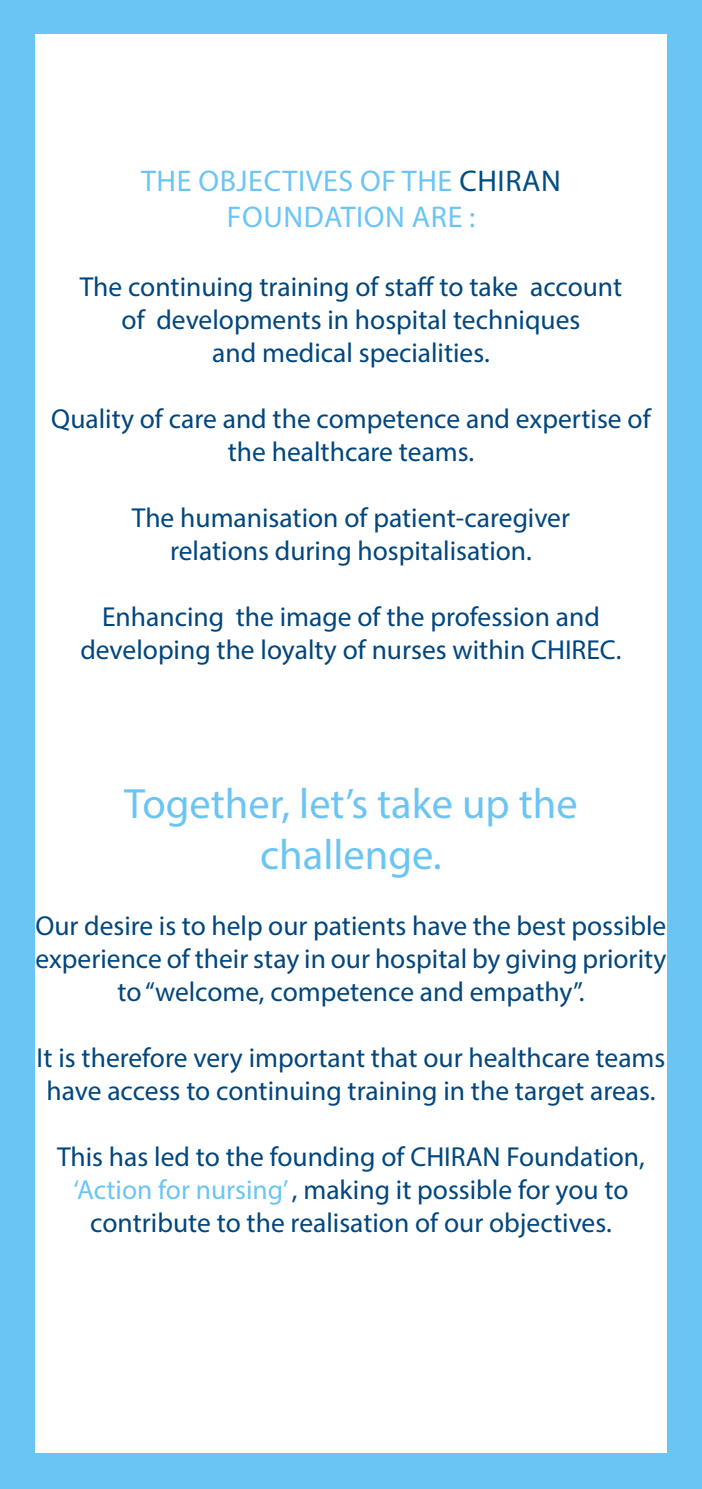
<style>
.page{position:relative;width:702px;height:1489px;background:#fff}
.page>*{position:absolute;margin:0;border:0;box-sizing:border-box;transform-origin:0 0}
.t1{font:42.5px/51px "Myriad Pro";color:#6bc5f4;text-align:center}
.t2{font:30px/36px "Myriad Pro";letter-spacing:.02em;color:#6bc5f4;text-align:center}
.t3{font:27.5px/33px "Myriad Pro";color:#00467e;text-align:center}
.s1{color:#014d81}
.s2{color:#6bc5f4}
</style>
<div class="page">
<div style="left:0;top:0;width:702px;height:1488px;background:#6bc5f4"></div>
<div style="left:35px;top:35px;width:631px;height:1417px;background:#fff"></div>
<p class="t2" style="left:141px;top:162px;width:421px">THE OBJECTIVES OF THE <span class="s1">CHIRAN<br></span>FOUNDATION ARE :</p>
<p class="t3" style="left:80px;top:270px;width:544px">The continuing training of staff to take account of developments in hospital techniques<br>and medical specialities.</p>
<p class="t3" style="left:51px;top:402px;width:601px">Quality of care and the competence and expertise of the healthcare teams.</p>
<p class="t3" style="left:132px;top:501px;width:439px">The humanisation of patient-caregiver relations during hospitalisation.</p>
<p class="t3" style="left:80px;top:600px;width:542px">Enhancing the image of the profession and developing the loyalty of nurses within CHIREC.</p>
<p class="t1" style="left:124px;top:777px;width:455px">Together, let’s take up the challenge.</p>
<p class="t3" style="left:35px;top:909px;width:632px">Our desire is to help our patients have the best possible experience of their stay in our hospital by giving priority to “welcome, competence and empathy”.</p>
<p class="t3" style="left:36px;top:1041px;width:630px">It is therefore very important that our healthcare teams have access to continuing training in the target areas.</p>
<p class="t3" style="left:57px;top:1140px;width:589px">This has led to the founding of CHIRAN Foundation, <span class="s2">‘Action for nursing’</span> , making it possible for you to</p>
<p class="t3" style="left:90px;top:1206px;width:523px">contribute to the realisation of our objectives.</p>
</div>
